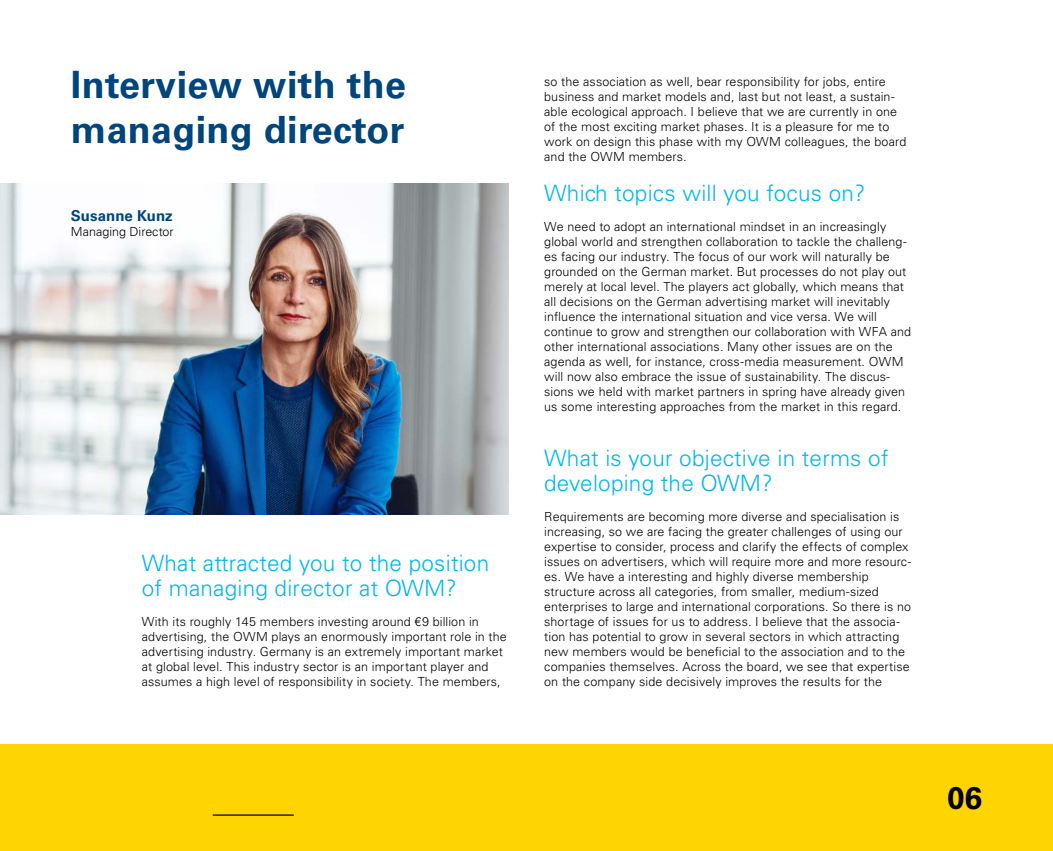
<style>
.page{position:relative;width:1053px;height:851px;background:#fff}
.page>*{position:absolute;margin:0;border:0;box-sizing:border-box;transform-origin:0 0}
.t1{font:700 37.5px/45px "Univers LT Std";letter-spacing:.01em;color:#00457c}
.t2{font:700 31.25px "Univers LT Std";color:#000}
.t3{font:300 22.5px/25px "Univers LT Std";letter-spacing:.01em;color:#00b6ed}
.t4{font:700 15px "Univers LT Std";color:#00457c}
.t5{font:300 12.5px/15px "Univers LT Std";letter-spacing:.01em;color:#000}
</style>
<div class="page">
<img style="left:0;top:184px;width:508px;height:330px">
<div style="left:0;top:744px;width:1052px;height:106px;background:#ffd500"></div>
<hr style="left:213px;top:814px;width:81px;height:1px;background:#000">
<h1 class="t1" style="left:71px;top:63px;width:336px">Interview with the managing director</h1>
<p class="t5" style="left:544px;top:74px;width:363px">so the association as well, bear responsibility for jobs, entire business and market models and, last but not least, a sustain&shy;able ecological approach. I believe that we are currently in one of the most exciting market phases. It is a pleasure for me to work on design this phase with my OWM colleagues, the board and the OWM members.</p>
<h3 class="t3" style="left:544px;top:180px;width:323px">Which topics will you focus on?</h3>
<p class="t5" style="left:544px;top:219px;width:368px">We need to adopt an international mindset in an increasingly global world and strengthen collaboration to tackle the challeng&shy;es facing our industry. The focus of our work will naturally be grounded on the German market. But processes do not play out merely at local level. The players act globally, which means that all decisions on the German advertising market will inevitably influence the international situation and vice versa. We will continue to grow and strengthen our collaboration with WFA and other international associations. Many other issues are on the agenda as well, for instance, cross-media measurement. OWM will now also embrace the issue of sustainability. The discus&shy;sions we held with market partners in spring have already given us some interesting approaches from the market in this regard.</p>
<h3 class="t3" style="left:544px;top:445px;width:346px">What is your objective in terms of developing the OWM?</h3>
<p class="t5" style="left:544px;top:509px;width:368px">Requirements are becoming more diverse and specialisation is increasing, so we are facing the greater challenges of using our expertise to consider, process and clarify the effects of complex issues on advertisers, which will require more and more resourc&shy;es. We have a interesting and highly diverse membership structure across all categories, from smaller, medium-sized enterprises to large and international corporations. So there is no shortage of issues for us to address. I believe that the associa&shy;tion has potential to grow in several sectors in which attracting new members would be beneficial to the association and to the companies themselves. Across the board, we see that expertise on the company side decisively improves the results for the</p>
<p class="t4" style="left:71px;top:207px;width:103px">Susanne Kunz</p>
<p class="t5" style="left:71px;top:224px;width:104px">Managing Director</p>
<h3 class="t3" style="left:142px;top:550px;width:349px">What attracted you to the position of managing director at OWM?</h3>
<p class="t5" style="left:142px;top:614px;width:366px">With its roughly 145 members investing around €9 billion in advertising, the OWM plays an enormously important role in the advertising industry. Germany is an extremely important market at global level. This industry sector is an important player and assumes a high level of responsibility in society. The members,</p>
<h2 class="t2" style="left:947px;top:779px;width:36px">06</h2>
</div>
